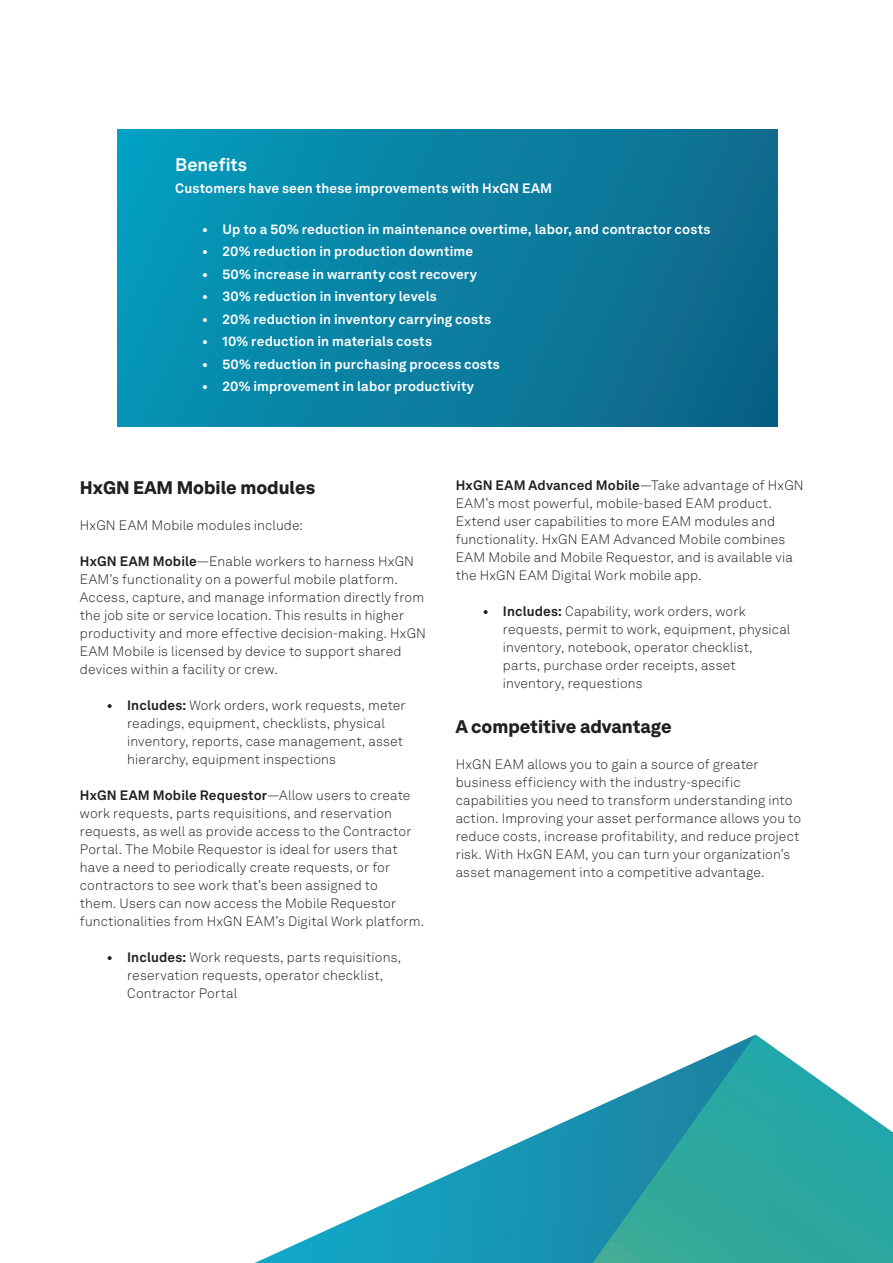
<style>
.page{position:relative;width:893px;height:1263px;background:#fff}
.page>*{position:absolute;margin:0;border:0;box-sizing:border-box;transform-origin:0 0}
.t1{font:900 18px "Hexagon Akkurat";color:#231f20}
.t2{font:700 18px "Hexagon Akkurat";color:#fff}
.t3{font:300 13.5px/18px "Hexagon Akkurat";letter-spacing:.01em;color:#231f20}
.t4{font:700 13.5px "Hexagon Akkurat";letter-spacing:.01em;color:#fff}
.s1{font-weight:700}
</style>
<div class="page">
<div style="left:117px;top:130px;width:660px;height:297px;background:linear-gradient(to right,#0599ba,#0f6789)"></div>
<svg style="left:254px;top:1035px;width:639px;height:228px"></svg>
<p class="t2" style="left:175px;top:151px;width:73px">Benefits</p>
<p class="t4" style="left:175px;top:178px;width:378px">Customers have seen these improvements with HxGN EAM</p>
<p class="t4" style="left:202px;top:219px;width:509px">• Up to a 50% reduction in maintenance overtime, labor, and contractor costs</p>
<p class="t4" style="left:202px;top:241px;width:272px">• 20% reduction in production downtime</p>
<p class="t4" style="left:202px;top:264px;width:276px">• 50% increase in warranty cost recovery</p>
<p class="t4" style="left:202px;top:286px;width:236px">• 30% reduction in inventory levels</p>
<p class="t4" style="left:202px;top:309px;width:290px">• 20% reduction in inventory carrying costs</p>
<p class="t4" style="left:202px;top:331px;width:231px">• 10% reduction in materials costs</p>
<p class="t4" style="left:202px;top:354px;width:299px">• 50% reduction in purchasing process costs</p>
<p class="t4" style="left:202px;top:376px;width:273px">• 20% improvement in labor productivity</p>
<p class="t1" style="left:80px;top:473px;width:237px">HxGN EAM Mobile modules</p>
<p class="t3" style="left:80px;top:516px;width:224px">HxGN EAM Mobile modules include:</p>
<p class="t3" style="left:80px;top:552px;width:348px"><span class="s1">HxGN EAM Mobile</span>—Enable workers to harness HxGN EAM’s functionality on a powerful mobile platform.<br>Access, capture, and manage information directly from the job site or service location. This results in higher productivity and more effective decision-making. HxGN EAM Mobile is licensed by device to support shared devices within a facility or crew.</p>
<p class="t3" style="left:127px;top:696px;width:280px;text-indent:-20px"><span class="s1">• Includes:</span> Work orders, work requests, meter readings, equipment, checklists, physical inventory, reports, case management, asset hierarchy, equipment inspections</p>
<p class="t3" style="left:80px;top:786px;width:346px"><span class="s1">HxGN EAM Mobile Requestor</span>—Allow users to create work requests, parts requisitions, and reservation requests, as well as provide access to the Contractor Portal. The Mobile Requestor is ideal for users that have a need to periodically create requests, or for contractors to see work that’s been assigned to<br>them. Users can now access the Mobile Requestor functionalities from HxGN EAM’s Digital Work platform.</p>
<p class="t3" style="left:127px;top:948px;width:276px;text-indent:-20px"><span class="s1">• Includes:</span> Work requests, parts requisitions, reservation requests, operator checklist,<br>Contractor Portal</p>
<p class="t3" style="left:456px;top:476px;width:349px"><span class="s1">HxGN EAM Advanced Mobile</span>—Take advantage of HxGN EAM’s most powerful, mobile-based EAM product.<br>Extend user capabilities to more EAM modules and functionality. HxGN EAM Advanced Mobile combines EAM Mobile and Mobile Requestor, and is available via the HxGN EAM Digital Work mobile app.</p>
<p class="t3" style="left:503px;top:602px;width:289px;text-indent:-20px"><span class="s1">• Includes:</span> Capability, work orders, work requests, permit to work, equipment, physical inventory, notebook, operator checklist, parts, purchase order receipts, asset inventory, requestions</p>
<p class="t1" style="left:456px;top:713px;width:217px">A competitive advantage</p>
<p class="t3" style="left:456px;top:755px;width:347px">HxGN EAM allows you to gain a source of greater business efficiency with the industry-specific capabilities you need to transform understanding into action. Improving your asset performance allows you to reduce costs, increase profitability, and reduce project risk. With HxGN EAM, you can turn your organization’s asset management into a competitive advantage.</p>
</div>
